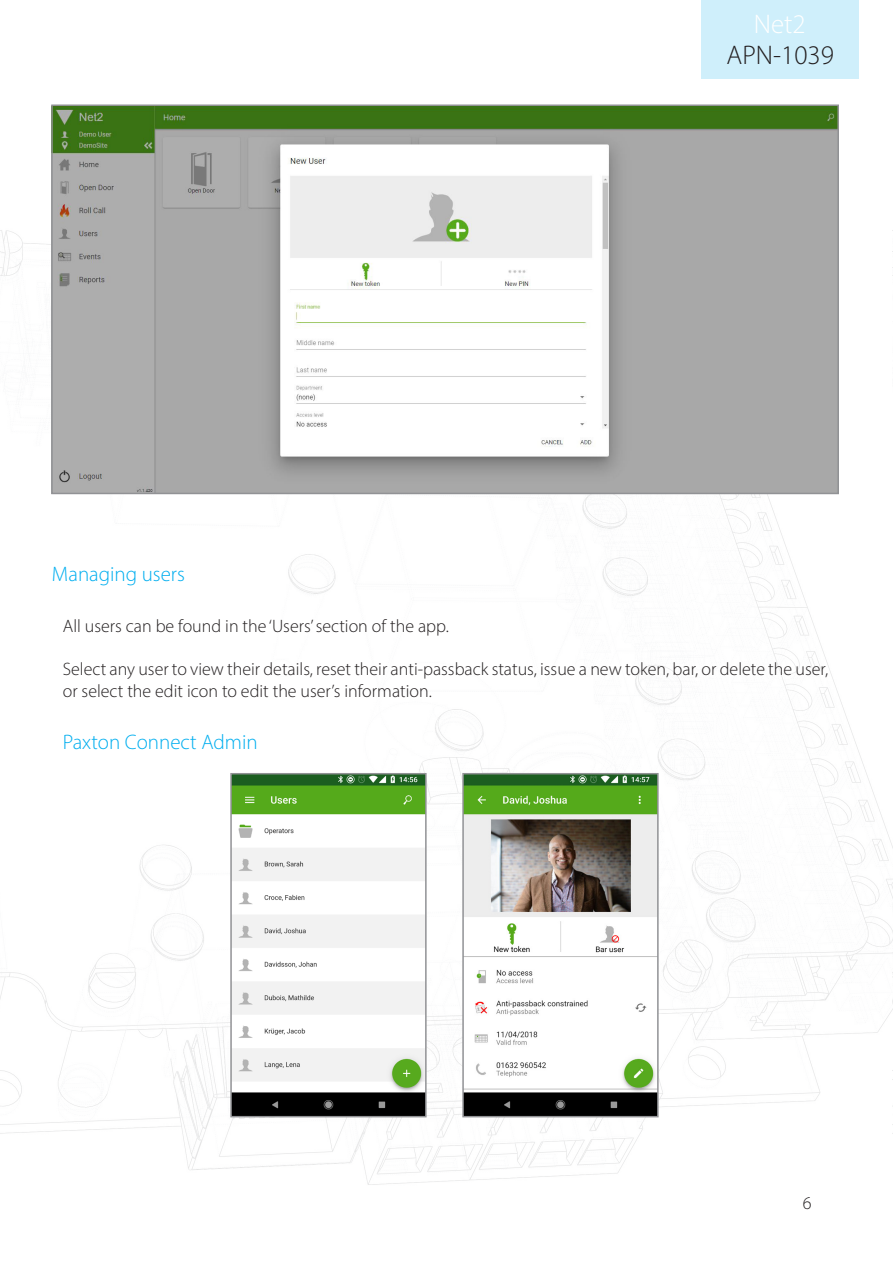
<style>
.page{position:relative;width:893px;height:1263px;background:#fff}
.page>*{position:absolute;margin:0;border:0;box-sizing:border-box;transform-origin:0 0}
.t1{font:300 27px "Myriad Pro";color:#231f20}
.t2{font:300 27px "Myriad Pro";color:#fff}
.Section_title{font:300 21px "Myriad Pro";color:#00aeef}
.Text_-_12pt{font:300 18px/21.6px "Myriad Pro";color:#231f20}
</style>
<div class="page">
<img style="left:0;top:230px;width:893px;height:955px">
<div style="left:702px;top:0;width:157px;height:79px;background:#cfeffb"></div>
<img style="left:233px;top:776px;width:191px;height:338px">
<div style="left:230px;top:773px;width:197px;height:344px;border:2px solid #919295"></div>
<img style="left:465px;top:776px;width:191px;height:338px">
<div style="left:462px;top:773px;width:197px;height:344px;border:2px solid #919295"></div>
<img style="left:54px;top:107px;width:782px;height:384px">
<div style="left:51px;top:104px;width:788px;height:390px;border:2px solid #919295"></div>
<h1 class="t2" style="left:754px;top:8px;width:53px">Net2</h1>
<p class="Section_title" style="left:52px;top:562px;width:134px">Managing users</p>
<h1 class="t1" style="left:727px;top:39px;width:109px">APN-1039</h1>
<p class="Text_-_12pt" style="left:63px;top:615px;width:388px">All users can be found in the ‘Users’ section of the app.</p>
<p class="Text_-_12pt" style="left:63px;top:658px;width:767px">Select any user to view their details, reset their anti-passback status, issue a new token, bar, or delete the user, or select the edit icon to edit the user’s information.</p>
<p class="Section_title" style="left:63px;top:730px;width:196px">Paxton Connect Admin</p>
<p class="Text_-_12pt" style="left:803px;top:1192px;width:10px">6</p>
</div>
